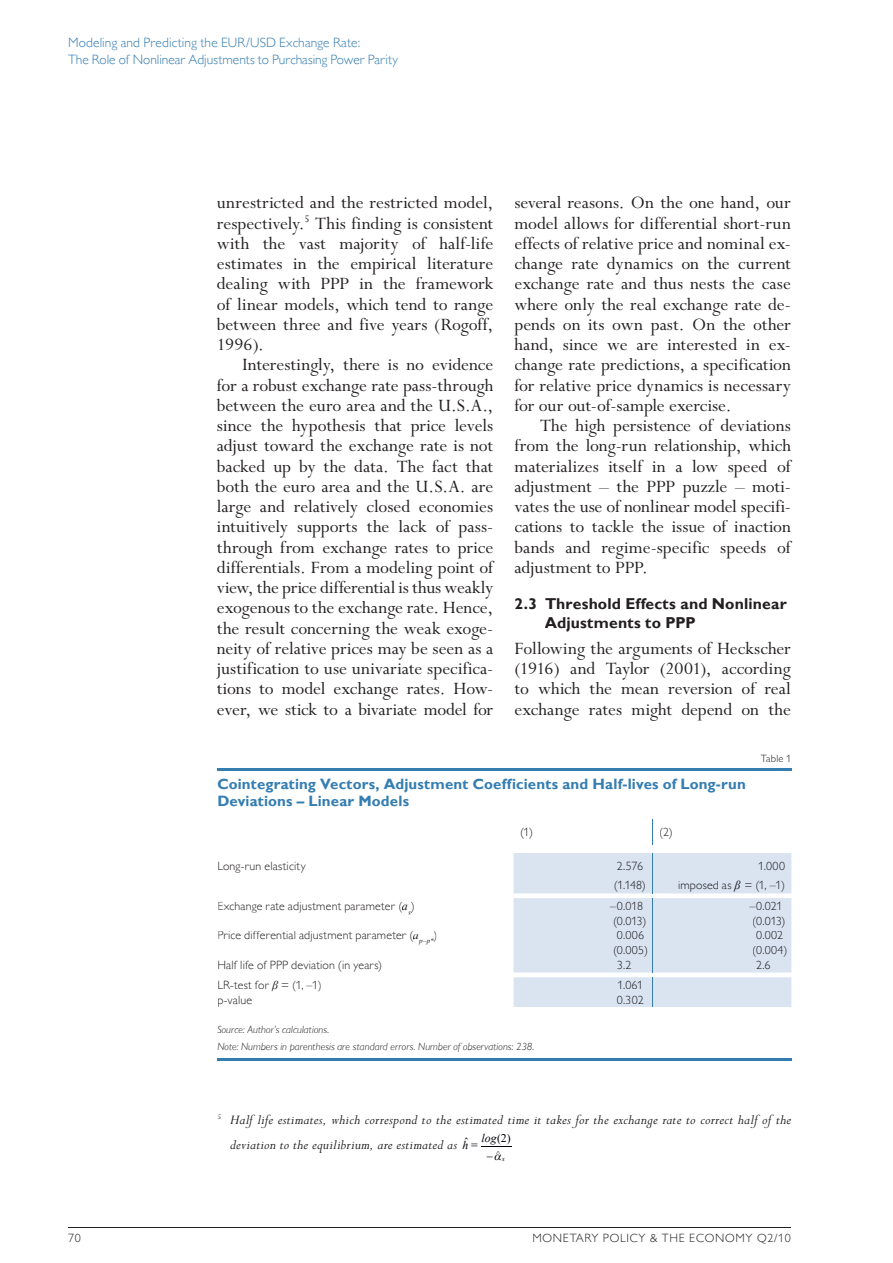
<style>
.page{position:relative;width:893px;height:1263px;background:#fff}
.page>*{position:absolute;margin:0;border:0;box-sizing:border-box;transform-origin:0 0}
.t1{font:19.5px/20.2px "Perpetua Std";letter-spacing:-.005em;color:#231f20;text-align:justify}
.t2{font:700 15.75px/18.8px "Gill Sans MT Pro";letter-spacing:.005em;color:#231f20}
.t3{font:italic 15px/24.5px "Perpetua Std";letter-spacing:.015em;color:#231f20}
.t4{font:700 15px/17px "Gill Sans MT Pro";letter-spacing:.01em;color:#337db1}
.t5{font:300 13.5px/16.5px "Gill Sans MT Pro";color:#337db1}
.t6{font:300 12px "Gill Sans MT Pro";letter-spacing:.015em;color:#231f20}
.t7{font:300 12px "Gill Sans MT Pro";letter-spacing:.01em;color:#1a191f}
.t8{font:300 12px "Gill Sans MT Pro";letter-spacing:.06em;color:#231f20}
.t9{font:italic 11.85px "Times New Roman";color:#000309}
.t10{font:italic 300 10.5px/17px "Gill Sans MT Pro";letter-spacing:.01em;color:#231f20}
.t11{font:300 10.5px "Gill Sans MT Pro";letter-spacing:.02em;color:#231f20}
.t12{font:italic 6.75px "Times New Roman";color:#000309}
.s1{font-family:"Times New Roman";font-weight:400;font-style:italic}
.s2{font-family:"Times New Roman";font-size:11.85px;color:#000309}
.s3{font-family:"Times New Roman";font-style:normal;font-size:11.85px;color:#000309}
.s4{font-style:normal}
</style>
<div class="page">
<hr style="left:68px;top:1227px;width:723px;height:1px;background:#231f20">
<hr style="left:481px;top:1146px;width:30px;height:1px;background:#000309">
<svg style="left:652px;top:819px;width:1px;height:25px"></svg>
<svg style="left:514px;top:853px;width:277px;height:154px;background:#dce5f1"></svg>
<hr style="left:217px;top:768px;width:574px;height:2px;background:#337db1">
<div style="left:520px;top:862px;width:123px;height:8px;background:#dae4f0"></div>
<div style="left:759px;top:862px;width:26px;height:8px;background:#dae4f0"></div>
<div style="left:520px;top:881px;width:125px;height:11px;background:#dae4f0"></div>
<div style="left:679px;top:881px;width:52px;height:11px;background:#dae4f0"></div>
<div style="left:734px;top:881px;width:7px;height:11px;background:#dae4f0"></div>
<div style="left:745px;top:881px;width:39px;height:11px;background:#dae4f0"></div>
<div style="left:520px;top:901px;width:122px;height:9px;background:#dae4f0"></div>
<div style="left:749px;top:901px;width:31px;height:9px;background:#dae4f0"></div>
<div style="left:520px;top:916px;width:125px;height:11px;background:#dae4f0"></div>
<div style="left:753px;top:916px;width:32px;height:11px;background:#dae4f0"></div>
<div style="left:520px;top:931px;width:124px;height:8px;background:#dae4f0"></div>
<div style="left:756px;top:931px;width:27px;height:8px;background:#dae4f0"></div>
<div style="left:520px;top:946px;width:127px;height:11px;background:#dae4f0"></div>
<div style="left:753px;top:946px;width:33px;height:11px;background:#dae4f0"></div>
<div style="left:520px;top:961px;width:111px;height:8px;background:#dae4f0"></div>
<div style="left:756px;top:961px;width:14px;height:8px;background:#dae4f0"></div>
<div style="left:520px;top:980px;width:121px;height:9px;background:#dae4f0"></div>
<div style="left:520px;top:995px;width:123px;height:9px;background:#dae4f0"></div>
<hr style="left:217px;top:1058px;width:574px;height:2px;background:#337db1">
<p class="t5" style="left:68px;top:34px;width:331px">Modeling and Predicting the EUR/USD Exchange Rate:<br>The Role of Nonlinear Adjustments to Purchasing Power Parity</p>
<p class="t1" style="left:217px;top:193px;width:278px">unrestricted and the restricted model, respectively.<sup>5</sup> This finding is consistent with the vast majority of half-life estimates in the empirical literature dealing with PPP in the framework of linear models, which tend to range between three and five years (Rogoff, 1996).</p>
<p class="t1" style="left:217px;top:355px;width:278px;text-indent:26px">Interestingly, there is no evidence for a robust exchange rate pass-through between the euro area and the U.S.A., since the hypothesis that price levels adjust toward the exchange rate is not backed up by the data. The fact that both the euro area and the U.S.A. are large and relatively closed economies intuitively supports the lack of pass&shy;through from exchange rates to price differentials. From a modeling point of view, the price differential is thus weakly exogenous to the exchange rate. Hence, the result concerning the weak exoge&shy;neity of relative prices may be seen as a justification to use univariate specifica&shy;tions to model exchange rates. How&shy;ever, we stick to a bivariate model for</p>
<p class="t1" style="left:514px;top:193px;width:278px">several reasons. On the one hand, our model allows for differential short-run effects of relative price and nominal ex&shy;change rate dynamics on the current exchange rate and thus nests the case where only the real exchange rate de&shy;pends on its own past. On the other hand, since we are interested in ex&shy;change rate predictions, a specification for relative price dynamics is necessary for our out-of-sample exercise.</p>
<p class="t1" style="left:514px;top:416px;width:278px;text-indent:26px">The high persistence of deviations from the long-run relationship, which materializes itself in a low speed of adjustment – the PPP puzzle – moti&shy;vates the use of nonlinear model specifi&shy;cations to tackle the issue of inaction bands and regime-specific speeds of adjustment to PPP.</p>
<p class="t2" style="left:545px;top:594px;width:243px;text-indent:-30px">2.3 Threshold Effects and Nonlinear<br>Adjustments to PPP</p>
<p class="t1" style="left:514px;top:639px;width:278px">Following the arguments of Heckscher (1916) and Taylor (2001), according to which the mean reversion of real exchange rates might depend on the</p>
<p class="t11" style="left:761px;top:752px;width:32px">Table 1</p>
<p class="t4" style="left:217px;top:775px;width:530px">Cointegrating Vectors, Adjustment Coefficients and Half-lives of Long-run<br>Deviations – Linear Models</p>
<p class="t6" style="left:520px;top:825px;width:15px">(1)</p>
<p class="t6" style="left:659px;top:825px;width:15px">(2)</p>
<p class="t6" style="left:217px;top:859px;width:90px">Long-run elasticity</p>
<p class="t7" style="left:617px;top:859px;width:28px">2.576</p>
<p class="t7" style="left:758px;top:859px;width:28px">1.000</p>
<p class="t7" style="left:614px;top:878px;width:34px">(1.148)</p>
<p class="t7" style="left:678px;top:878px;width:108px">imposed as <span class="s1">β</span> = (1, –1)</p>
<p class="t6" style="left:217px;top:899px;width:199px">Exchange rate adjustment parameter (<span class="s1">a</span><sub>s</sub>)</p>
<p class="t7" style="left:610px;top:898px;width:34px">–0.018</p>
<p class="t7" style="left:749px;top:898px;width:35px">–0.021</p>
<p class="t7" style="left:613px;top:913px;width:35px">(0.013)</p>
<p class="t7" style="left:752px;top:913px;width:35px">(0.013)</p>
<p class="t6" style="left:217px;top:928px;width:221px">Price differential adjustment parameter (<span class="s1">a</span><sub>p–p*</sub>)</p>
<p class="t7" style="left:617px;top:928px;width:29px">0.006</p>
<p class="t7" style="left:756px;top:928px;width:28px">0.002</p>
<p class="t7" style="left:613px;top:943px;width:36px">(0.005)</p>
<p class="t7" style="left:752px;top:943px;width:37px">(0.004)</p>
<p class="t6" style="left:217px;top:958px;width:166px">Half life of PPP deviation (in years)</p>
<p class="t7" style="left:617px;top:958px;width:16px">3.2</p>
<p class="t7" style="left:756px;top:958px;width:16px">2.6</p>
<p class="t6" style="left:217px;top:977px;width:106px">LR-test for <span class="s1">β</span> = (1, –1)</p>
<p class="t7" style="left:617px;top:977px;width:27px">1.061</p>
<p class="t6" style="left:217px;top:992px;width:36px">p-value</p>
<p class="t7" style="left:617px;top:992px;width:28px">0.302</p>
<p class="t10" style="left:217px;top:1020px;width:318px">Source: Author’s calculations.<br>Note: Numbers in parenthesis are standard errors. Number of observations: 238.</p>
<p class="t3" style="left:230px;top:1108px;width:563px;text-indent:-13px"><sup>5</sup> Half life estimates, which correspond to the estimated time it takes for the exchange rate to correct half of the deviation to the equilibrium, are estimated as <sup>ˆ</sup><span class="s2">h</span> <span class="s3">=</span></p>
<p class="t9" style="left:481px;top:1133px;width:31px">log<span class="s4">(2)</span></p>
<p class="t12" style="left:502px;top:1156px;width:4px">s</p>
<p class="t6" style="left:68px;top:1231px;width:14px">70</p>
<p class="t8" style="left:532px;top:1231px;width:260px">MONETARY POLICY &amp; THE ECONOMY Q2/10</p>
</div>
